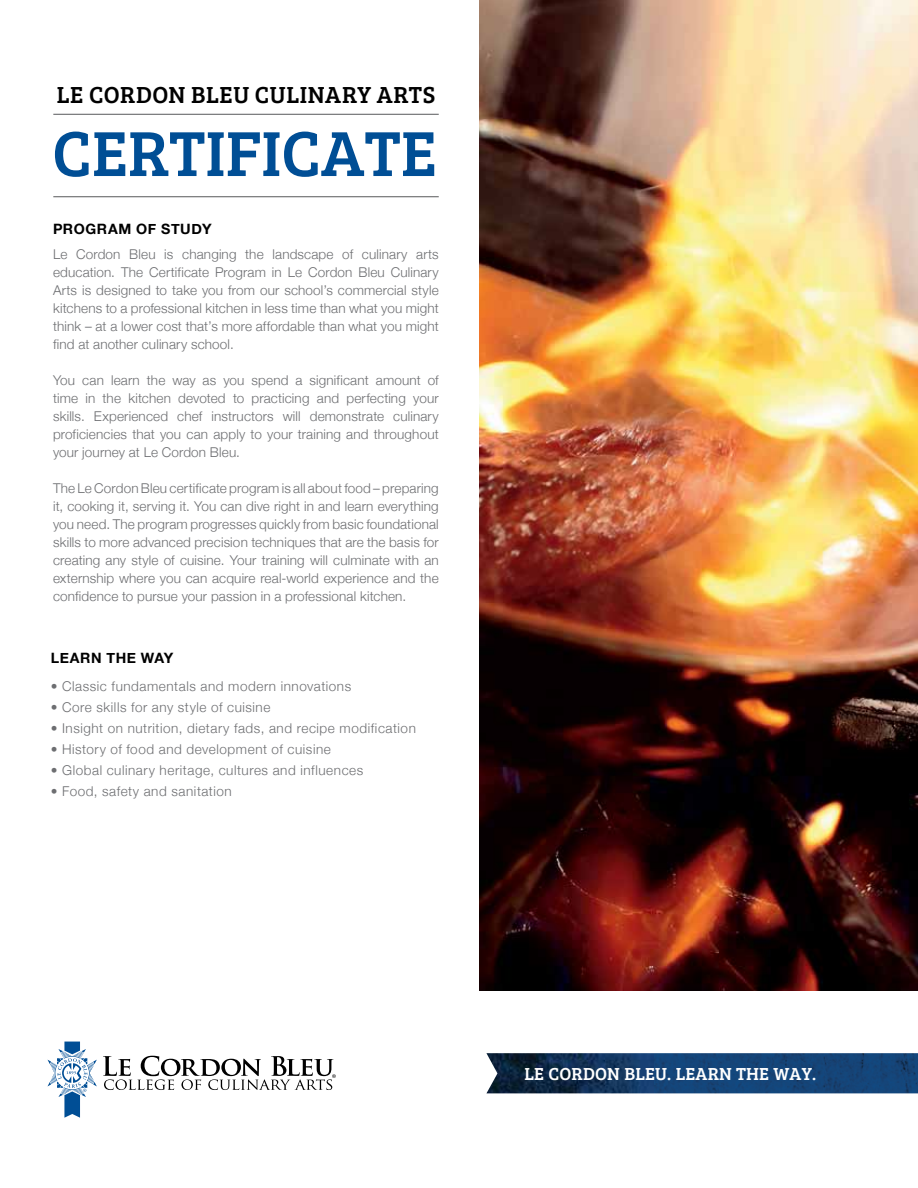
<style>
.page{position:relative;width:918px;height:1188px;background:#fff}
.page>*{position:absolute;margin:0;border:0;box-sizing:border-box;transform-origin:0 0}
.t1{font:65.7px "Bree Serif";color:#004e95}
.t2{font:24px "Bree Serif";letter-spacing:.02em;color:#000}
.t3{font:18px "Bree Serif";letter-spacing:.01em;color:#fff}
.t4{font:700 14.25px "Helvetica Neue";letter-spacing:.04em;color:#000}
.t5{font:300 13.5px/18px "Helvetica Neue";letter-spacing:.035em;color:#6d6e71;text-align:justify}
</style>
<div class="page">
<svg style="left:486px;top:1053px;width:432px;height:41px;background:#1b426c"></svg>
<img style="left:479px;top:0;width:439px;height:990px">
<svg style="left:47px;top:1041px;width:289px;height:77px"></svg>
<hr style="left:53px;top:196px;width:386px;height:1px;background:#58595b">
<hr style="left:53px;top:114px;width:386px;height:1px;background:#58595b">
<h2 class="t2" style="left:57px;top:78px;width:380px">LE CORDON BLEU CULINARY ARTS</h2>
<h1 class="t1" style="left:52px;top:105px;width:386px">CERTIFICATE</h1>
<p class="t4" style="left:53px;top:218px;width:160px">PROGRAM OF STUDY</p>
<p class="t5" style="left:53px;top:244px;width:387px">Le Cordon Bleu is changing the landscape of culinary arts education. The Certificate Program in Le Cordon Bleu Culinary Arts is designed to take you from our school’s commercial style kitchens to a professional kitchen in less time than what you might think – at a lower cost that’s more affordable than what you might find at another culinary school.</p>
<p class="t5" style="left:53px;top:370px;width:387px">You can learn the way as you spend a significant amount of time in the kitchen devoted to practicing and perfecting your skills. Experienced chef instructors will demonstrate culinary proficiencies that you can apply to your training and throughout your journey at Le Cordon Bleu.</p>
<p class="t5" style="left:53px;top:478px;width:387px">The Le Cordon Bleu certificate program is all about food – preparing it, cooking it, serving it. You can dive right in and learn everything you need. The program progresses quickly from basic foundational skills to more advanced precision techniques that are the basis for creating any style of cuisine. Your training will culminate with an externship where you can acquire real-world experience and the confidence to pursue your passion in a professional kitchen.</p>
<p class="t4" style="left:51px;top:647px;width:124px">LEARN THE WAY</p>
<p class="t5" style="left:51px;top:676px;width:302px">• Classic fundamentals and modern innovations</p>
<p class="t5" style="left:51px;top:697px;width:221px">• Core skills for any style of cuisine</p>
<p class="t5" style="left:51px;top:718px;width:367px">• Insight on nutrition, dietary fads, and recipe modification</p>
<p class="t5" style="left:51px;top:739px;width:282px">• History of food and development of cuisine</p>
<p class="t5" style="left:51px;top:760px;width:314px">• Global culinary heritage, cultures and influences</p>
<p class="t5" style="left:51px;top:781px;width:183px">• Food, safety and sanitation</p>
<h3 class="t3" style="left:524px;top:1061px;width:293px">LE CORDON BLEU. LEARN THE WAY.</h3>
</div>
